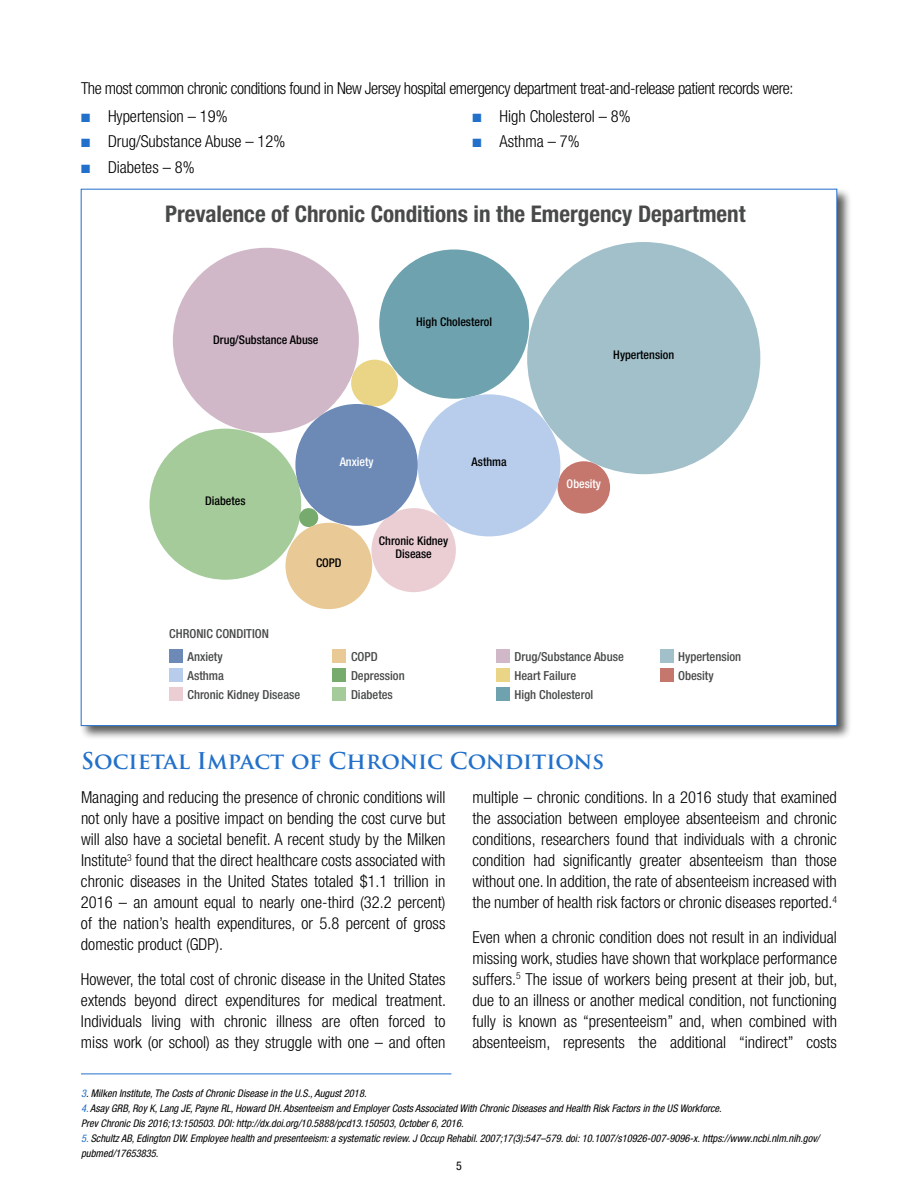
<style>
.page{position:relative;width:918px;height:1188px;background:#fff}
.page>*{position:absolute;margin:0;border:0;box-sizing:border-box;transform-origin:0 0}
.t1{font:700 condensed 22.95px "Helvetica Neue";color:#474a49}
.t2{font:700 22.5px "Trajan Pro";color:#2270ca}
.t3{font:300 condensed 16.5px/21px "Helvetica Neue";color:#000;text-align:justify}
.t4{font:300 condensed 16.5px "Helvetica Neue";letter-spacing:-.025em;color:#000}
.t5{font:500 condensed 12.45px/19.2px "Helvetica Neue";color:#474a49}
.t6{font:500 condensed 12px/13px "Helvetica Neue";color:#000;text-align:center}
.t7{font:500 condensed 12px "Helvetica Neue";color:#fff}
.t8{font:condensed 12px "Helvetica Neue";color:#000}
.t9{font:italic condensed 10.5px/15px "Helvetica Neue";color:#000}
.s1{color:#2270ca}
</style>
<div class="page">
<div style="left:79px;top:188px;width:773px;height:553px;background:#000;opacity:.65"></div>
<div style="left:81px;top:189px;width:756px;height:537px;background:#fff"></div>
<div style="left:558px;top:461px;width:52px;height:53px;background:#c5776e;border-radius:50%"></div>
<div style="left:527px;top:242px;width:233px;height:232px;background:#a1c0c9;border-radius:50%"></div>
<div style="left:379px;top:249px;width:150px;height:150px;background:#6da2ae;border-radius:50%"></div>
<div style="left:351px;top:360px;width:47px;height:46px;background:#e9d585;border-radius:50%"></div>
<div style="left:173px;top:248px;width:186px;height:185px;background:#d1b8c8;border-radius:50%"></div>
<div style="left:150px;top:429px;width:151px;height:151px;background:#a5cb9b;border-radius:50%"></div>
<div style="left:299px;top:508px;width:19px;height:19px;background:#77aa6d;border-radius:50%"></div>
<div style="left:285px;top:523px;width:87px;height:86px;background:#e9ca97;border-radius:50%"></div>
<div style="left:371px;top:508px;width:85px;height:84px;background:#eaced4;border-radius:50%"></div>
<div style="left:418px;top:394px;width:142px;height:142px;background:#b7cdeb;border-radius:50%"></div>
<div style="left:295px;top:404px;width:123px;height:122px;background:#6d8ab7;border-radius:50%"></div>
<div style="left:169px;top:649px;width:14px;height:13px;background:#6d8ab7"></div>
<div style="left:169px;top:668px;width:14px;height:13px;background:#b7cdeb"></div>
<div style="left:169px;top:687px;width:14px;height:14px;background:#eaced4"></div>
<div style="left:333px;top:649px;width:13px;height:13px;background:#e9ca97"></div>
<div style="left:333px;top:668px;width:13px;height:13px;background:#77aa6d"></div>
<div style="left:333px;top:687px;width:13px;height:14px;background:#a5cb9b"></div>
<div style="left:496px;top:649px;width:14px;height:13px;background:#d1b8c8"></div>
<div style="left:496px;top:668px;width:14px;height:13px;background:#e9d585"></div>
<div style="left:496px;top:687px;width:14px;height:14px;background:#6da2ae"></div>
<div style="left:660px;top:649px;width:13px;height:13px;background:#a1c0c9"></div>
<div style="left:660px;top:668px;width:13px;height:13px;background:#c5776e"></div>
<hr style="left:81px;top:1074px;width:370px;height:1px;background:#2270ca">
<p class="t4" style="left:81px;top:79px;width:714px">The most common chronic conditions found in New Jersey hospital emergency department treat-and-release patient records were:</p>
<p class="t3" style="left:81px;top:105px;width:148px"><span class="s1">■</span> Hypertension – 19%</p>
<p class="t3" style="left:81px;top:131px;width:206px"><span class="s1">■</span> Drug/Substance Abuse – 12%</p>
<p class="t3" style="left:81px;top:157px;width:115px"><span class="s1">■</span> Diabetes – 8%</p>
<p class="t3" style="left:473px;top:105px;width:160px"><span class="s1">■</span> High Cholesterol – 8%</p>
<p class="t3" style="left:473px;top:131px;width:109px"><span class="s1">■</span> Asthma – 7%</p>
<h1 class="t1" style="left:165px;top:200px;width:582px">Prevalence of Chronic Conditions in the Emergency Department</h1>
<p class="t6" style="left:213px;top:333px;width:107px">Drug/Substance Abuse</p>
<p class="t6" style="left:416px;top:316px;width:77px">High Cholesterol</p>
<p class="t6" style="left:205px;top:494px;width:42px">Diabetes</p>
<p class="t7" style="left:340px;top:455px;width:35px">Anxiety</p>
<p class="t6" style="left:472px;top:455px;width:37px">Asthma</p>
<p class="t6" style="left:316px;top:556px;width:27px">COPD</p>
<p class="t6" style="left:379px;top:534px;width:71px">Chronic Kidney<br>Disease</p>
<p class="t6" style="left:613px;top:348px;width:62px">Hypertension</p>
<p class="t7" style="left:567px;top:476px;width:36px">Obesity</p>
<p class="t5" style="left:188px;top:622px;width:83px;line-height:23.2px;text-indent:-18px">CHRONIC CONDITION<br>Anxiety</p>
<p class="t5" style="left:188px;top:666px;width:114px">Asthma<br>Chronic Kidney Disease</p>
<p class="t5" style="left:351px;top:647px;width:55px">COPD<br>Depression<br>Diabetes</p>
<p class="t5" style="left:515px;top:647px;width:111px">Drug/Substance Abuse<br>Heart Failure<br>High Cholesterol</p>
<p class="t5" style="left:678px;top:647px;width:65px">Hypertension<br>Obesity</p>
<h2 class="t2" style="left:81px;top:746px;width:525px">Societal Impact of Chronic Conditions</h2>
<p class="t3" style="left:81px;top:787px;width:366px">Managing and reducing the presence of chronic conditions will not only have a positive impact on bending the cost curve but will also have a societal benefit. A recent study by the Milken Institute<sup>3</sup> found that the direct healthcare costs associated with chronic diseases in the United States totaled $1.1 trillion in 2016 – an amount equal to nearly one-third (32.2 percent) of the nation’s health expenditures, or 5.8 percent of gross domestic product (GDP).</p>
<p class="t3" style="left:81px;top:968px;width:367px">However, the total cost of chronic disease in the United States extends beyond direct expenditures for medical treatment.<br>Individuals living with chronic illness are often forced to miss work (or school) as they struggle with one – and often</p>
<p class="t3" style="left:472px;top:787px;width:366px">multiple – chronic conditions. In a 2016 study that examined the association between employee absenteeism and chronic conditions, researchers found that individuals with a chronic condition had significantly greater absenteeism than those without one. In addition, the rate of absenteeism increased with the number of health risk factors or chronic diseases reported.<sup>4</sup></p>
<p class="t3" style="left:472px;top:926px;width:367px">Even when a chronic condition does not result in an individual missing work, studies have shown that workplace performance suffers.<sup>5</sup> The issue of workers being present at their job, but, due to an illness or another medical condition, not functioning fully is known as “presenteeism” and, when combined with absenteeism, represents the additional “indirect” costs</p>
<p class="t9" style="left:81px;top:1086px;width:287px"><span class="s1">3</span>. Milken Institute, The Costs of Chronic Disease in the U.S., August 2018.</p>
<p class="t9" style="left:81px;top:1101px;width:642px"><span class="s1">4.</span> Asay GRB, Roy K, Lang JE, Payne RL, Howard DH. Absenteeism and Employer Costs Associated With Chronic Diseases and Health Risk Factors in the US Workforce.<br>Prev Chronic Dis 2016;13:150503. DOI: http://dx.doi.org/10.5888/pcd13.150503, October 6, 2016.</p>
<p class="t9" style="left:81px;top:1131px;width:740px"><span class="s1">5.</span> Schultz AB, Edington DW. Employee health and presenteeism: a systematic review. J Occup Rehabil. 2007;17(3):547–579. doi: 10.1007/s10926-007-9096-x. https://www.ncbi.nlm.nih.gov/ pubmed/17653835.</p>
<p class="t8" style="left:456px;top:1159px;width:7px">5</p>
</div>
